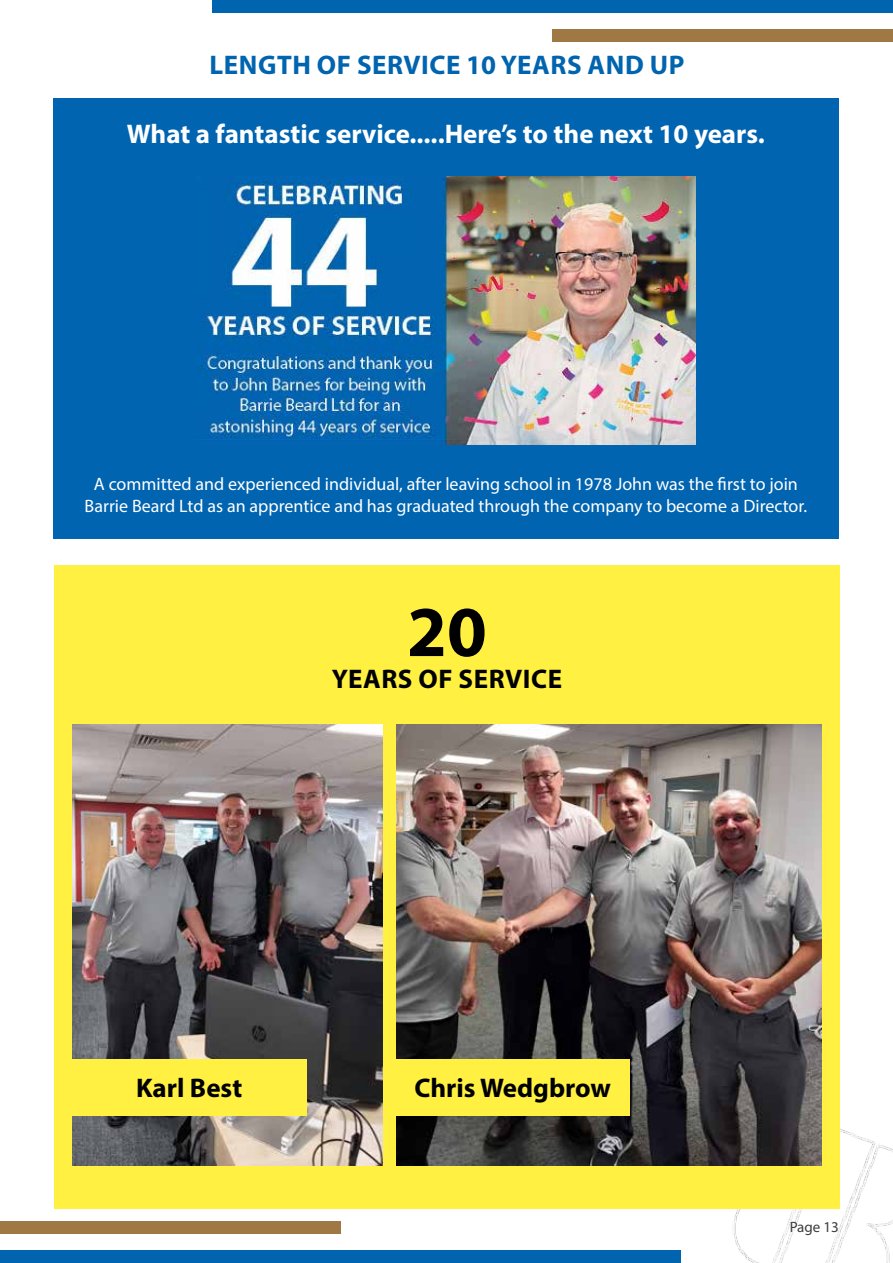
<style>
.page{position:relative;width:893px;height:1263px;background:#fff}
.page>*{position:absolute;margin:0;border:0;box-sizing:border-box;transform-origin:0 0}
.t1{font:700 72px "Myriad Pro";color:#000}
.t2{font:700 27px "Myriad Pro";color:#fff}
.t3{font:700 27px "Myriad Pro";letter-spacing:.02em;color:#0064af}
.t4{font:700 27px "Myriad Pro";color:#000}
.t5{font:700 27px "Myriad Pro";letter-spacing:.02em;color:#000}
.t6{font:18px/21.6px "Myriad Pro";color:#fff;text-align:center}
.t7{font:15px "Myriad Pro";color:#3c3c3b}
</style>
<div class="page">
<img style="left:732px;top:1128px;width:161px;height:135px">
<div style="left:54px;top:566px;width:786px;height:643px;background:#fff042"></div>
<div style="left:553px;top:30px;width:340px;height:12px;background:#a07843"></div>
<div style="left:213px;top:0;width:680px;height:13px;background:#0064af"></div>
<div style="left:0;top:1220px;width:340px;height:13px;background:#a07843"></div>
<div style="left:0;top:1250px;width:680px;height:13px;background:#0064af"></div>
<div style="left:53px;top:98px;width:786px;height:440px;background:#0064b0"></div>
<img style="left:199px;top:177px;width:496px;height:267px">
<img style="left:72px;top:725px;width:311px;height:440px">
<img style="left:397px;top:725px;width:425px;height:440px">
<div style="left:72px;top:1059px;width:234px;height:56px;background:#fff042"></div>
<div style="left:396px;top:1059px;width:234px;height:56px;background:#fff042"></div>
<div style="left:367px;top:212px;width:51px;height:43px;background:#0064b0"></div>
<h2 class="t3" style="left:210px;top:48px;width:476px">LENGTH OF SERVICE 10 YEARS AND UP</h2>
<h2 class="t2" style="left:127px;top:116px;width:640px">What a fantastic service.....Here’s to the next 10 years.</h2>
<p class="t6" style="left:85px;top:473px;width:724px">A committed and experienced individual, after leaving school in 1978 John was the first to join<br>Barrie Beard Ltd as an apprentice and has graduated through the company to become a Director.</p>
<h1 class="t1" style="left:407px;top:585px;width:81px">20</h1>
<h2 class="t5" style="left:332px;top:662px;width:232px">YEARS OF SERVICE</h2>
<h2 class="t4" style="left:136px;top:1070px;width:108px">Karl Best</h2>
<h2 class="t4" style="left:414px;top:1070px;width:198px">Chris Wedgbrow</h2>
<p class="t7" style="left:790px;top:1217px;width:51px">Page 13</p>
</div>
